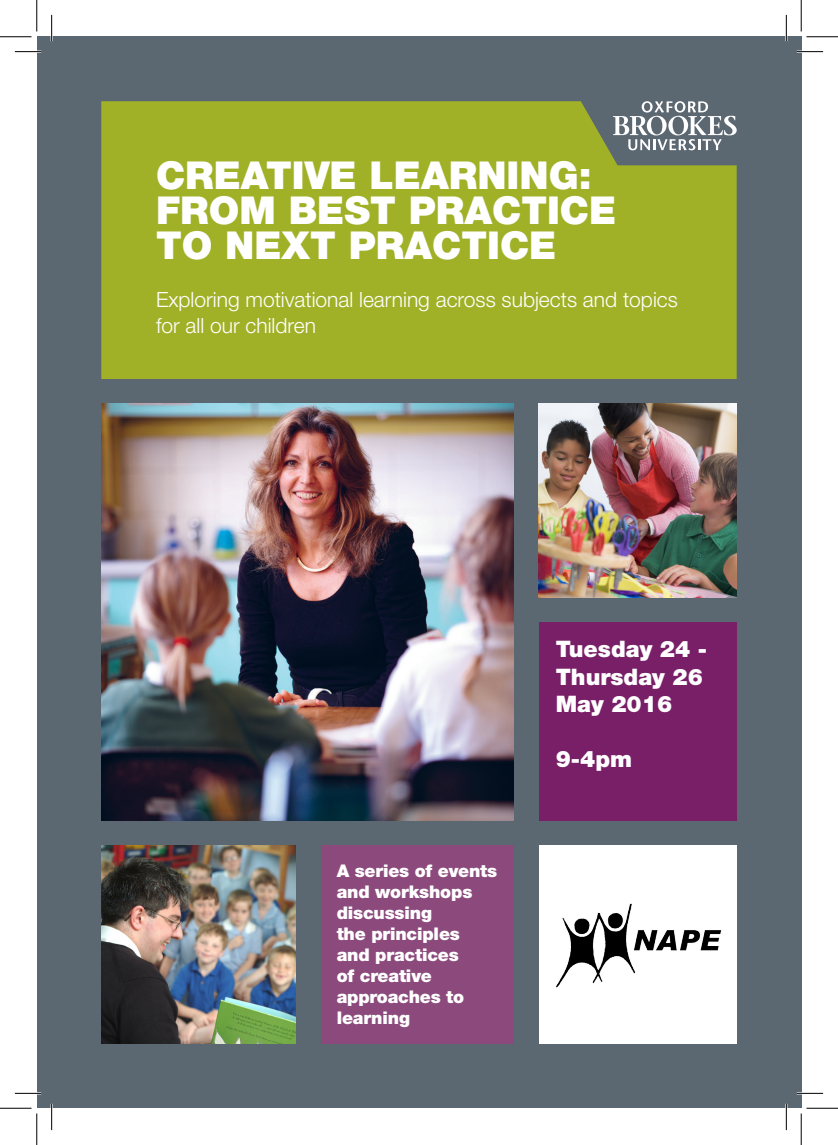
<style>
.page{position:relative;width:838px;height:1145px;background:#fff}
.page>*{position:absolute;margin:0;border:0;box-sizing:border-box;transform-origin:0 0}
.t1{font:900 38.5px/35px "Helvetica Neue";color:#fff}
.t2{font:900 22.75px/27.3px "Helvetica Neue";color:#fff}
.t3{font:300 21px/25.2px "Helvetica Neue";color:#fff}
.t4{font:900 17.5px/21px "Helvetica Neue";letter-spacing:-.01em;color:#fff}
</style>
<div class="page">
<div style="left:37px;top:37px;width:764px;height:1071px;background:#5b6771"></div>
<img style="left:101px;top:845px;width:194px;height:199px">
<div style="left:320px;top:845px;width:193px;height:199px;background:#8b497c"></div>
<div style="left:539px;top:845px;width:197px;height:199px;background:#fff"></div>
<img style="left:556px;top:903px;width:166px;height:85px">
<div style="left:539px;top:622px;width:197px;height:199px;background:#781f67"></div>
<img style="left:539px;top:404px;width:197px;height:193px">
<div style="left:101px;top:101px;width:635px;height:278px;background:#a0b128"></div>
<svg style="left:613px;top:101px;width:123px;height:49px"></svg>
<img style="left:101px;top:404px;width:412px;height:417px">
<hr style="left:15px;top:51px;width:26px;height:2px;background:#fff">
<hr style="left:796px;top:51px;width:27px;height:2px;background:#fff">
<hr style="left:15px;top:1092px;width:26px;height:2px;background:#fff">
<hr style="left:796px;top:1092px;width:27px;height:2px;background:#fff">
<hr style="left:51px;top:15px;width:2px;height:26px;background:#fff">
<hr style="left:51px;top:1104px;width:2px;height:26px;background:#fff">
<hr style="left:785px;top:15px;width:2px;height:26px;background:#fff">
<hr style="left:785px;top:1104px;width:2px;height:26px;background:#fff">
<svg style="left:15px;top:51px;width:26px;height:1px"></svg>
<svg style="left:796px;top:51px;width:27px;height:1px"></svg>
<svg style="left:15px;top:1093px;width:26px;height:1px"></svg>
<svg style="left:796px;top:1093px;width:27px;height:1px"></svg>
<svg style="left:51px;top:15px;width:1px;height:26px"></svg>
<svg style="left:51px;top:1104px;width:1px;height:26px"></svg>
<svg style="left:786px;top:15px;width:1px;height:26px"></svg>
<svg style="left:786px;top:1104px;width:1px;height:26px"></svg>
<hr style="left:0;top:36px;width:32px;height:1px;background:#000">
<hr style="left:806px;top:36px;width:31px;height:1px;background:#000">
<hr style="left:0;top:1108px;width:32px;height:1px;background:#000">
<hr style="left:806px;top:1108px;width:31px;height:1px;background:#000">
<hr style="left:36px;top:0;width:1px;height:31px;background:#000">
<hr style="left:36px;top:1113px;width:1px;height:32px;background:#000">
<hr style="left:800px;top:0;width:1px;height:31px;background:#000">
<hr style="left:800px;top:1113px;width:1px;height:32px;background:#000">
<p class="t1" style="left:156px;top:158px;width:462px">CREATIVE LEARNING:<br>FROM BEST PRACTICE</p>
<p class="t1" style="left:156px;top:228px;width:402px">TO NEXT PRACTICE</p>
<p class="t3" style="left:156px;top:287px;width:523px">Exploring motivational learning across subjects and topics for all our children</p>
<p class="t4" style="left:336px;top:860px;width:162px">A series of events and workshops discussing<br>the principles and practices<br>of creative approaches to learning</p>
<p class="t2" style="left:555px;top:635px;width:153px">Tuesday 24 -<br>Thursday 26<br>May 2016</p>
<p class="t2" style="left:555px;top:745px;width:78px">9-4pm</p>
</div>
